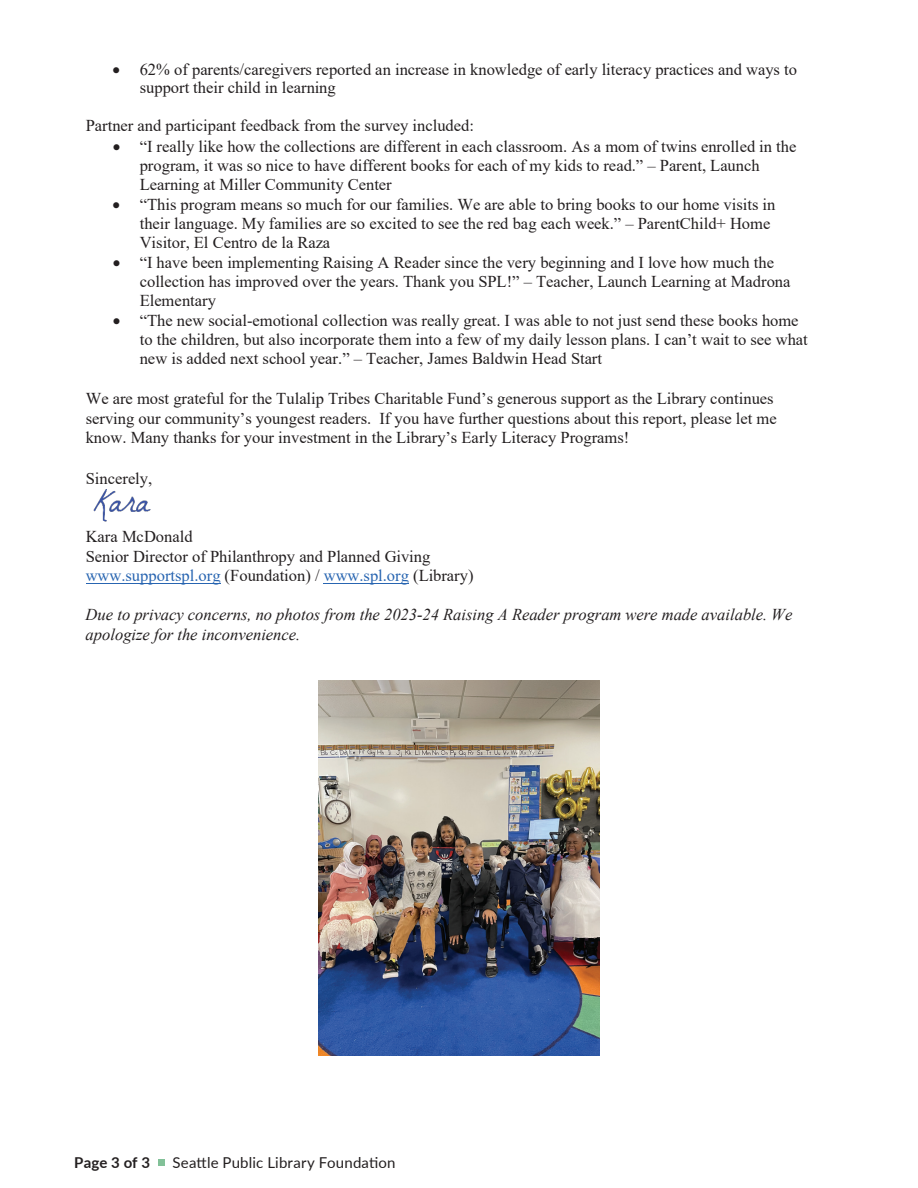
<style>
.page{position:relative;width:918px;height:1188px;background:#fff}
.page>*{position:absolute;margin:0;border:0;box-sizing:border-box;transform-origin:0 0}
.t1{font:16.5px/18.9px "Times New Roman";color:#231f20}
.t2{font:italic 16.5px/19.5px "Times New Roman";color:#231f20}
.t3{font:15px "Lato";letter-spacing:.01em;color:#231f20}
.t4{font:700 15px "Lato";letter-spacing:.005em;color:#231f20}
.s1{color:#2865b1}
</style>
<div class="page">
<hr style="left:86px;top:583px;width:135px;height:1px;background:#2865b1">
<hr style="left:324px;top:583px;width:85px;height:1px;background:#2865b1">
<img style="left:93px;top:489px;width:58px;height:33px">
<img style="left:318px;top:680px;width:282px;height:375px">
<div style="left:158px;top:1159px;width:7px;height:7px;background:#82c198"></div>
<p class="t1" style="left:140px;top:59px;width:659px;text-indent:-27px">• 62% of parents/caregivers reported an increase in knowledge of early literacy practices and ways to support their child in learning</p>
<p class="t1" style="left:86px;top:116px;width:390px">Partner and participant feedback from the survey included:</p>
<p class="t1" style="left:140px;top:136px;width:658px;text-indent:-27px">• “I really like how the collections are different in each classroom. As a mom of twins enrolled in the program, it was so nice to have different books for each of my kids to read.” – Parent, Launch<br>Learning at Miller Community Center</p>
<p class="t1" style="left:140px;top:194px;width:637px;text-indent:-27px">• “This program means so much for our families. We are able to bring books to our home visits in their language. My families are so excited to see the red bag each week.” – ParentChild+ Home<br>Visitor, El Centro de la Raza</p>
<p class="t1" style="left:140px;top:252px;width:652px;text-indent:-27px">• “I have been implementing Raising A Reader since the very beginning and I love how much the collection has improved over the years. Thank you SPL!” – Teacher, Launch Learning at Madrona<br>Elementary</p>
<p class="t1" style="left:140px;top:311px;width:670px;text-indent:-27px">• “The new social-emotional collection was really great. I was able to not just send these books home to the children, but also incorporate them into a few of my daily lesson plans. I can’t wait to see what new is added next school year.” – Teacher, James Baldwin Head Start</p>
<p class="t1" style="left:86px;top:388px;width:692px;line-height:19.6px">We are most grateful for the Tulalip Tribes Charitable Fund’s generous support as the Library continues serving our community’s youngest readers. If you have further questions about this report, please let me know. Many thanks for your investment in the Library’s Early Literacy Programs!</p>
<p class="t1" style="left:86px;top:468px;width:68px">Sincerely,</p>
<p class="t1" style="left:86px;top:526px;width:390px;line-height:19.5px">Kara McDonald<br>Senior Director of Philanthropy and Planned Giving <span class="s1">www.supportspl.org</span> (Foundation) / <span class="s1">www.spl.org</span> (Library)</p>
<p class="t2" style="left:86px;top:605px;width:708px">Due to privacy concerns, no photos from the 2023-24 Raising A Reader program were made available. We apologize for the inconvenience.</p>
<p class="t4" style="left:74px;top:1151px;width:77px">Page 3 of 3</p>
<p class="t3" style="left:173px;top:1152px;width:225px">Seattle Public Library Foundation</p>
</div>
